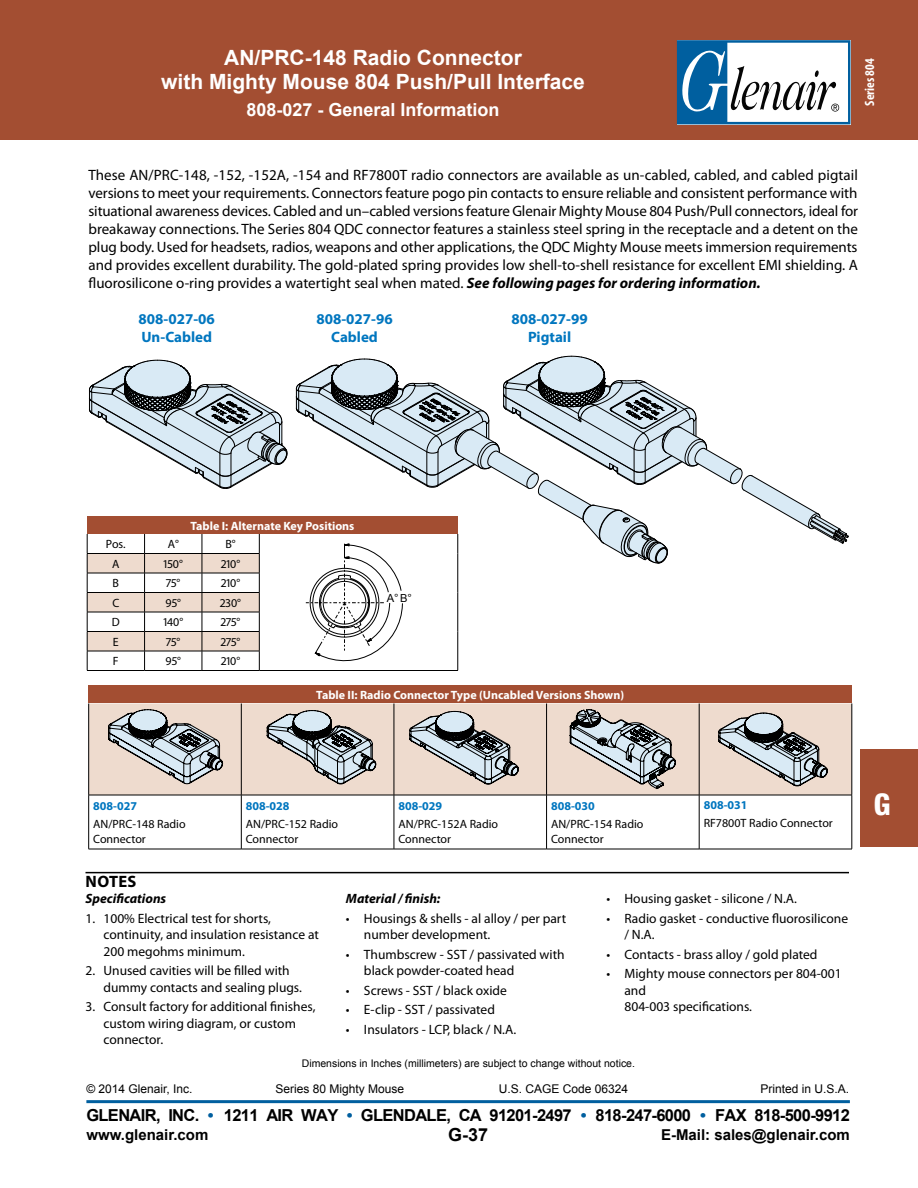
<style>
.page{position:relative;width:918px;height:1188px;background:#fff}
.page>*{position:absolute;margin:0;border:0;box-sizing:border-box;transform-origin:0 0}
.t1{font:800 condensed 30px "Helvetica Neue";color:#fff}
.t2{font:700 21px/24px "Arial";color:#fff;text-align:center}
.t3{font:700 18px "Arial";color:#fff}
.t4{font:700 18px "Arial";color:#000}
.t5{font:700 16.5px "Arial";letter-spacing:-.04em;color:#000}
.t6{font:700 16.5px "Myriad Pro";letter-spacing:.02em;color:#000}
.t7{font:15px/18px "Myriad Pro";color:#000;text-align:justify}
.t8{font:700 15px/18px "Myriad Pro";color:#0076bf;text-align:center}
.t9{font:700 15px "Arial";color:#000}
.t10{font:13.5px/16.5px "Myriad Pro";color:#000}
.t11{font:italic 700 13.5px "Myriad Pro";color:#000}
.t12{font:700 condensed 13.5px "Myriad Pro";color:#fff}
.t13{font:12px/15px "Myriad Pro";color:#000}
.t14{font:700 12px "Myriad Pro";color:#fff}
.t15{font:12px "Arial";color:#000}
.t16{font:700 12px "Myriad Pro";color:#0076bf}
.t17{font:11.25px "Arial";color:#000}
.t18{font:10.5px "Arial";color:#000}
.s1{font-weight:700;font-style:italic}
.s2{font-size:11.1px}
.s3{color:#005f9f}
</style>
<div class="page">
<div style="left:0;top:0;width:918px;height:140px;background:#a34e32"></div>
<svg style="left:677px;top:40px;width:173px;height:84px"></svg>
<hr style="left:86px;top:1100px;width:764px;height:3px;background:#005f9f">
<div style="left:860px;top:750px;width:58px;height:97px;background:#a34e32"></div>
<svg style="left:89px;top:359px;width:199px;height:130px"></svg>
<hr style="left:86px;top:872px;width:763px;height:1px;background:#000">
<div style="left:87px;top:516px;width:371px;height:18px;background:#a34e32"></div>
<svg style="left:87px;top:534px;width:173px;height:136px"></svg>
<hr style="left:87px;top:670px;width:58px;height:1px;background:#000">
<hr style="left:145px;top:670px;width:57px;height:1px;background:#000">
<hr style="left:202px;top:670px;width:57px;height:1px;background:#000">
<hr style="left:259px;top:670px;width:199px;height:1px;background:#000">
<svg style="left:296px;top:355px;width:553px;height:315px"></svg>
<div style="left:89px;top:686px;width:763px;height:18px;background:#a34e32"></div>
<div style="left:89px;top:704px;width:763px;height:91px;background:#eedbce"></div>
<svg style="left:89px;top:796px;width:763px;height:53px"></svg>
<hr style="left:88px;top:704px;width:1px;height:91px;background:#000">
<hr style="left:241px;top:704px;width:1px;height:91px;background:#000">
<hr style="left:394px;top:704px;width:1px;height:91px;background:#000">
<hr style="left:546px;top:704px;width:1px;height:91px;background:#000">
<hr style="left:699px;top:704px;width:1px;height:91px;background:#000">
<hr style="left:852px;top:704px;width:1px;height:91px;background:#000">
<hr style="left:88px;top:795px;width:153px;height:1px;background:#000">
<hr style="left:88px;top:795px;width:1px;height:54px;background:#000">
<hr style="left:241px;top:795px;width:153px;height:1px;background:#000">
<hr style="left:241px;top:795px;width:1px;height:54px;background:#000">
<hr style="left:394px;top:795px;width:153px;height:1px;background:#000">
<hr style="left:394px;top:795px;width:1px;height:54px;background:#000">
<hr style="left:547px;top:795px;width:152px;height:1px;background:#000">
<hr style="left:546px;top:795px;width:1px;height:54px;background:#000">
<hr style="left:699px;top:795px;width:153px;height:1px;background:#000">
<hr style="left:699px;top:795px;width:1px;height:54px;background:#000">
<hr style="left:852px;top:795px;width:1px;height:54px;background:#000">
<hr style="left:88px;top:849px;width:153px;height:1px;background:#000">
<hr style="left:241px;top:849px;width:153px;height:1px;background:#000">
<hr style="left:394px;top:849px;width:153px;height:1px;background:#000">
<hr style="left:547px;top:849px;width:152px;height:1px;background:#000">
<hr style="left:699px;top:849px;width:153px;height:1px;background:#000">
<svg style="left:267px;top:710px;width:110px;height:74px"></svg>
<svg style="left:108px;top:709px;width:116px;height:75px"></svg>
<svg style="left:409px;top:711px;width:111px;height:74px"></svg>
<svg style="left:570px;top:709px;width:106px;height:80px"></svg>
<svg style="left:718px;top:713px;width:111px;height:76px"></svg>
<h2 class="t2" style="left:161px;top:47px;width:425px">AN/PRC-148 Radio Connector<br>with Mighty Mouse 804 Push/Pull Interface</h2>
<p class="t3" style="left:247px;top:98px;width:255px">808-027 - General Information</p>
<p class="t12" style="left:861px;top:106px;width:49px;rotate:-90deg">Series 804</p>
<p class="t7" style="left:88px;top:166px;width:771px">These AN/PRC-148, -152, -152A, -154 and RF7800T radio connectors are available as un-cabled, cabled, and cabled pigtail versions to meet your requirements. Connectors feature pogo pin contacts to ensure reliable and consistent performance with situational awareness devices. Cabled and un–cabled versions feature Glenair Mighty Mouse 804 Push/Pull connectors, ideal for breakaway connections. The Series 804 QDC connector features a stainless steel spring in the receptacle and a detent on the plug body. Used for headsets, radios, weapons and other applications, the QDC Mighty Mouse meets immersion requirements and provides excellent durability. The gold-plated spring provides low shell-to-shell resistance for excellent EMI shielding. A fluorosilicone o-ring provides a watertight seal when mated. <span class="s1">See following pages for ordering information.</span></p>
<p class="t8" style="left:139px;top:309px;width:78px;text-align:left">808-027-06<br>Un-Cabled</p>
<p class="t8" style="left:316px;top:309px;width:78px">808-027-96<br>Cabled</p>
<p class="t8" style="left:511px;top:309px;width:78px">808-027-99<br>Pigtail</p>
<p class="t14" style="left:190px;top:518px;width:166px">Table I: Alternate Key Positions</p>
<p class="t13" style="left:106px;top:537px;width:21px">Pos.</p>
<p class="t13" style="left:168px;top:537px;width:13px">A°</p>
<p class="t13" style="left:225px;top:537px;width:12px">B°</p>
<p class="t13" style="left:112px;top:556px;width:9px">A</p>
<p class="t13" style="left:164px;top:556px;width:21px">150°</p>
<p class="t13" style="left:221px;top:556px;width:21px">210°</p>
<p class="t13" style="left:113px;top:576px;width:8px">B</p>
<p class="t13" style="left:166px;top:576px;width:16px">75°</p>
<p class="t13" style="left:221px;top:576px;width:21px">210°</p>
<p class="t13" style="left:112px;top:595px;width:8px">C</p>
<p class="t13" style="left:165px;top:595px;width:17px">95°</p>
<p class="t13" style="left:220px;top:595px;width:22px">230°</p>
<p class="t13" style="left:112px;top:615px;width:9px">D</p>
<p class="t13" style="left:163px;top:615px;width:21px">140°</p>
<p class="t13" style="left:221px;top:615px;width:21px">275°</p>
<p class="t13" style="left:113px;top:634px;width:7px">E</p>
<p class="t13" style="left:166px;top:634px;width:16px">75°</p>
<p class="t13" style="left:221px;top:634px;width:21px">275°</p>
<p class="t13" style="left:113px;top:654px;width:7px">F</p>
<p class="t13" style="left:166px;top:654px;width:17px">95°</p>
<p class="t13" style="left:221px;top:654px;width:21px">210°</p>
<p class="t17" style="left:387px;top:591px;width:27px">A° <span class="s2">B°</span></p>
<p class="t14" style="left:316px;top:687px;width:309px">Table II: Radio Connector Type (Uncabled Versions Shown)</p>
<p class="t16" style="left:93px;top:798px;width:45px">808-027</p>
<p class="t13" style="left:93px;top:816px;width:94px">AN/PRC-148 Radio<br>Connector</p>
<p class="t16" style="left:246px;top:798px;width:45px">808-028</p>
<p class="t13" style="left:246px;top:816px;width:94px">AN/PRC-152 Radio<br>Connector</p>
<p class="t16" style="left:398px;top:798px;width:45px">808-029</p>
<p class="t13" style="left:398px;top:816px;width:101px">AN/PRC-152A Radio<br>Connector</p>
<p class="t16" style="left:551px;top:798px;width:45px">808-030</p>
<p class="t13" style="left:551px;top:816px;width:94px">AN/PRC-154 Radio<br>Connector</p>
<p class="t16" style="left:704px;top:797px;width:45px">808-031</p>
<p class="t13" style="left:704px;top:815px;width:131px">RF7800T Radio Connector</p>
<p class="t6" style="left:86px;top:871px;width:52px">NOTES</p>
<p class="t11" style="left:86px;top:890px;width:82px">Specifications</p>
<p class="t10" style="left:103px;top:910px;width:217px;text-indent:-18px">1. 100% Electrical test for shorts, continuity, and insulation resistance at<br>200 megohms minimum.</p>
<p class="t10" style="left:103px;top:962px;width:200px;text-indent:-18px">2. Unused cavities will be filled with dummy contacts and sealing plugs.</p>
<p class="t10" style="left:103px;top:998px;width:214px;text-indent:-18px">3. Consult factory for additional finishes, custom wiring diagram, or custom connector.</p>
<p class="t11" style="left:346px;top:890px;width:96px">Material / finish:</p>
<p class="t10" style="left:364px;top:910px;width:204px;text-indent:-18px">• Housings &amp; shells - al alloy / per part number development.</p>
<p class="t10" style="left:364px;top:946px;width:202px;text-indent:-18px">• Thumbscrew - SST / passivated with black powder-coated head</p>
<p class="t10" style="left:346px;top:982px;width:162px">• Screws - SST / black oxide</p>
<p class="t10" style="left:346px;top:1001px;width:151px">• E-clip - SST / passivated</p>
<p class="t10" style="left:346px;top:1021px;width:172px">• Insulators - LCP, black / N.A.</p>
<p class="t10" style="left:606px;top:890px;width:192px">• Housing gasket - silicone / N.A.</p>
<p class="t10" style="left:624px;top:910px;width:225px;text-indent:-18px">• Radio gasket - conductive fluorosilicone / N.A.</p>
<p class="t10" style="left:606px;top:946px;width:213px">• Contacts - brass alloy / gold plated</p>
<p class="t10" style="left:624px;top:965px;width:219px;text-indent:-18px">• Mighty mouse connectors per 804-001 and<br>804-003 specifications.</p>
<p class="t18" style="left:302px;top:1057px;width:335px">Dimensions in Inches (millimeters) are subject to change without notice.</p>
<p class="t15" style="left:86px;top:1081px;width:108px">© 2014 Glenair, Inc.</p>
<p class="t15" style="left:276px;top:1081px;width:130px">Series 80 Mighty Mouse</p>
<p class="t15" style="left:499px;top:1081px;width:131px">U.S. CAGE Code 06324</p>
<p class="t15" style="left:760px;top:1081px;width:90px">Printed in U.S.A.</p>
<p class="t5" style="left:86px;top:1104px;width:765px">GLENAIR, INC. <span class="s3">•</span> 1211 AIR WAY <span class="s3">•</span> GLENDALE, CA 91201-2497 <span class="s3">•</span> 818-247-6000 <span class="s3">•</span> FAX 818-500-9912</p>
<p class="t4" style="left:448px;top:1123px;width:42px">G-37</p>
<p class="t9" style="left:86px;top:1125px;width:123px">www.glenair.com</p>
<p class="t9" style="left:661px;top:1125px;width:190px">E-Mail: sales@glenair.com</p>
<h1 class="t1" style="left:874px;top:786px;width:18px">G</h1>
</div>
